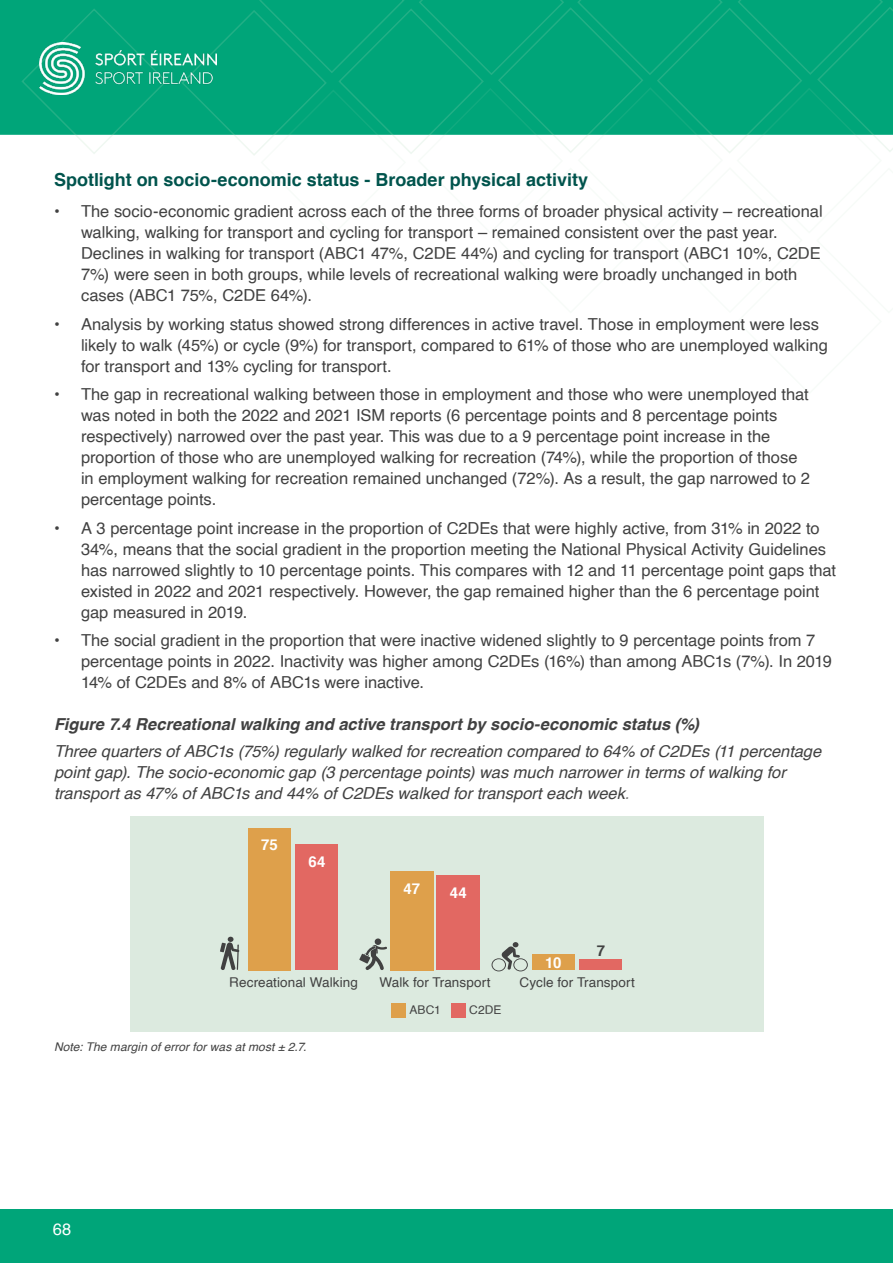
<style>
.page{position:relative;width:893px;height:1263px;background:#fff}
.page>*{position:absolute;margin:0;border:0;box-sizing:border-box;transform-origin:0 0}
.Heading_2{font:700 18px "Helvetica";color:#00544d}
.t1{font:16.5px/21px "Helvetica";color:#414141}
.t2{font:italic 16.5px/21px "Helvetica";letter-spacing:-.005em;color:#414141}
.t3{font:italic 700 16.5px "Helvetica";color:#414141}
.t4{font:16.5px "Helvetica";color:#fff}
.Footer_Info{font:700 15px "Helvetica";color:#fff}
.Footer_Info-2{font:700 15px "Helvetica";color:#414141}
.t5{font:13.5px "Helvetica";letter-spacing:.005em;color:#414141}
.t6{font:italic 12px "Helvetica";letter-spacing:.005em;color:#414141}
.t7{font:12px "Helvetica";letter-spacing:.01em;color:#414141}
.s1{color:#7c7c7c}
</style>
<div class="page">
<div style="left:0;top:0;width:180px;height:135px;background:#00a579"></div>
<svg style="left:20px;top:7px;width:148px;height:147px"></svg>
<svg style="left:180px;top:0;width:713px;height:155px;background:#22b18b"></svg>
<div style="left:0;top:1209px;width:893px;height:54px;background:#00a579"></div>
<img style="left:39px;top:43px;width:177px;height:52px">
<div style="left:130px;top:816px;width:633px;height:215px;background:#dceadf"></div>
<div style="left:579px;top:959px;width:43px;height:11px;background:#e26862"></div>
<div style="left:532px;top:955px;width:43px;height:15px;background:#dea04b"></div>
<div style="left:437px;top:875px;width:43px;height:95px;background:#e26862"></div>
<div style="left:390px;top:871px;width:43px;height:99px;background:#dea04b"></div>
<div style="left:296px;top:845px;width:42px;height:125px;background:#e26862"></div>
<div style="left:248px;top:828px;width:43px;height:142px;background:#dea04b"></div>
<svg style="left:220px;top:937px;width:19px;height:33px"></svg>
<div style="left:374px;top:938px;width:8px;height:7px;background:#414141;border-radius:3px"></div>
<svg style="left:359px;top:945px;width:28px;height:25px"></svg>
<svg style="left:492px;top:942px;width:36px;height:29px"></svg>
<div style="left:391px;top:1003px;width:15px;height:15px;background:#dea04b"></div>
<div style="left:451px;top:1003px;width:15px;height:15px;background:#e26862"></div>
<p class="Heading_2" style="left:54px;top:165px;width:536px">Spotlight on socio-economic status - Broader physical activity</p>
<p class="t1" style="left:81px;top:202px;width:743px;text-indent:-27px">• The socio-economic gradient across each of the three forms of broader physical activity – recreational walking, walking for transport and cycling for transport – remained consistent over the past year.<br>Declines in walking for transport (ABC1 47%, C2DE 44%) and cycling for transport (ABC1 10%, C2DE 7%) were seen in both groups, while levels of recreational walking were broadly unchanged in both cases (ABC1 75%, C2DE 64%).</p>
<p class="t1" style="left:81px;top:314px;width:748px;text-indent:-27px">• Analysis by working status showed strong differences in active travel. Those in employment were less likely to walk (45%) or cycle (9%) for transport, compared to 61% of those who are unemployed walking for transport and 13% cycling for transport.</p>
<p class="t1" style="left:81px;top:385px;width:730px;text-indent:-27px">• The gap in recreational walking between those in employment and those who were unemployed that was noted in both the 2022 and 2021 ISM reports (6 percentage points and 8 percentage points respectively) narrowed over the past year. This was due to a 9 percentage point increase in the proportion of those who are unemployed walking for recreation (74%), while the proportion of those in employment walking for recreation remained unchanged (72%). As a result, the gap narrowed to 2 percentage points.</p>
<p class="t1" style="left:81px;top:518px;width:757px;text-indent:-27px">• A 3 percentage point increase in the proportion of C2DEs that were highly active, from 31% in 2022 to 34%, means that the social gradient in the proportion meeting the National Physical Activity Guidelines has narrowed slightly to 10 percentage points. This compares with 12 and 11 percentage point gaps that existed in 2022 and 2021 respectively. However, the gap remained higher than the 6 percentage point gap measured in 2019.</p>
<p class="t1" style="left:81px;top:631px;width:753px;text-indent:-27px">• The social gradient in the proportion that were inactive widened slightly to 9 percentage points from 7 percentage points in 2022. Inactivity was higher among C2DEs (16%) than among ABC1s (7%). In 2019<br>14% of C2DEs and 8% of ABC1s were inactive.</p>
<p class="t3" style="left:54px;top:711px;width:647px">Figure 7.4 Recreational walking and active transport by socio-economic status (%)</p>
<p class="t2" style="left:54px;top:741px;width:769px">Three quarters of ABC1s (75%) regularly walked for recreation compared to 64% of C2DEs (11 percentage point gap). The socio-economic gap (3 percentage points) was much narrower in terms of walking for transport as 47% of ABC1s and 44% of C2DEs walked for transport each week<span class="s1">.</span></p>
<p class="Footer_Info" style="left:261px;top:833px;width:18px">75</p>
<p class="Footer_Info" style="left:308px;top:850px;width:18px">64</p>
<p class="Footer_Info" style="left:404px;top:876px;width:18px">47</p>
<p class="Footer_Info" style="left:450px;top:881px;width:19px">44</p>
<p class="Footer_Info" style="left:545px;top:951px;width:18px">10</p>
<p class="Footer_Info-2" style="left:597px;top:938px;width:10px">7</p>
<p class="t5" style="left:229px;top:972px;width:130px">Recreational Walking</p>
<p class="t5" style="left:379px;top:972px;width:112px">Walk for Transport</p>
<p class="t5" style="left:519px;top:972px;width:117px">Cycle for Transport</p>
<p class="t6" style="left:54px;top:1038px;width:254px">Note: The margin of error for was at most ± 2.7.</p>
<p class="t4" style="left:53px;top:1216px;width:20px">68</p>
<p class="t7" style="left:409px;top:1001px;width:33px">ABC1</p>
<p class="t7" style="left:469px;top:1001px;width:34px">C2DE</p>
</div>
